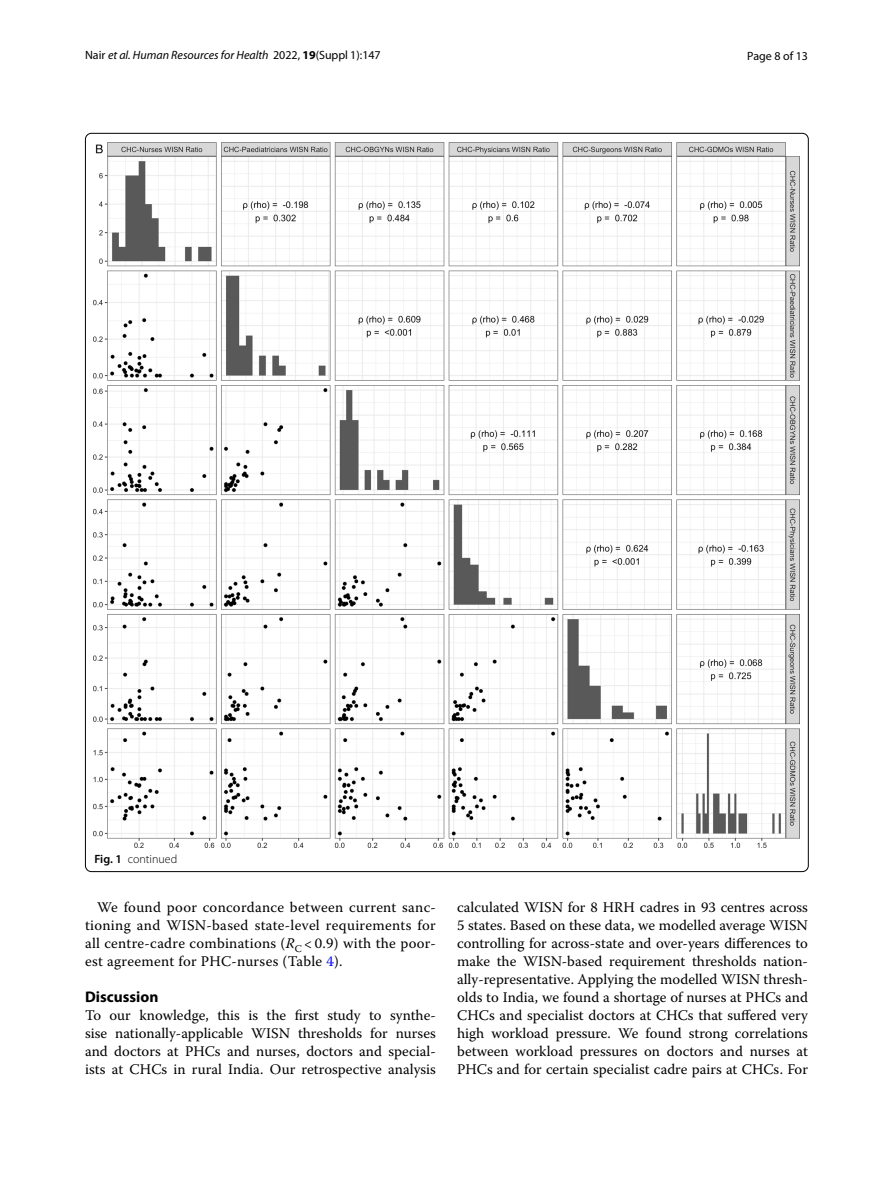
<style>
.page{position:relative;width:893px;height:1187px;background:#fff}
.page>*{position:absolute;margin:0;border:0;box-sizing:border-box;transform-origin:0 0}
.t1{font:700 15.45px "Myriad Pro";color:#000}
.t2{font:14.7px/18px "Warnock Pro";letter-spacing:.005em;color:#000;text-align:justify}
.t3{font:italic 12px "Myriad Pro";color:#000}
.t4{font:300 12px "Myriad Pro";color:#000}
.t5{font:12px "Myriad Pro";color:#000}
.s1{font-style:normal}
.s2{font-weight:700;font-style:normal}
.s3{font-weight:600}
.s4{font-style:italic}
.s5{color:#00f}
</style>
<div class="page">
<img style="left:94px;top:142px;width:706px;height:705px">
<p class="t3" style="left:85px;top:48px;width:297px"><span class="s1">Nair</span> et al. Human Resources for Health <span class="s1">2022,</span> <span class="s2">19</span><span class="s1">(Suppl 1):147</span></p>
<p class="t5" style="left:747px;top:48px;width:62px">Page 8 of 13</p>
<p class="t4" style="left:94px;top:852px;width:84px"><span class="s3">Fig. 1</span> continued</p>
<p class="t2" style="left:85px;top:897px;width:352px;text-indent:12px">We found poor concordance between current sanc&shy;tioning and WISN-based state-level requirements for all centre-cadre combinations (<span class="s4">R</span><sub>C</sub> &lt; 0.9) with the poor&shy;est agreement for PHC-nurses (Table <span class="s5">4</span>).</p>
<p class="t1" style="left:85px;top:986px;width:75px">Discussion</p>
<p class="t2" style="left:85px;top:1005px;width:352px">To our knowledge, this is the first study to synthe&shy;sise nationally-applicable WISN thresholds for nurses and doctors at PHCs and nurses, doctors and special&shy;ists at CHCs in rural India. Our retrospective analysis</p>
<p class="t2" style="left:457px;top:897px;width:352px">calculated WISN for 8 HRH cadres in 93 centres across 5 states. Based on these data, we modelled average WISN controlling for across-state and over-years differences to make the WISN-based requirement thresholds nation&shy;ally-representative. Applying the modelled WISN thresh&shy;olds to India, we found a shortage of nurses at PHCs and CHCs and specialist doctors at CHCs that suffered very high workload pressure. We found strong correlations between workload pressures on doctors and nurses at PHCs and for certain specialist cadre pairs at CHCs. For</p>
</div>
